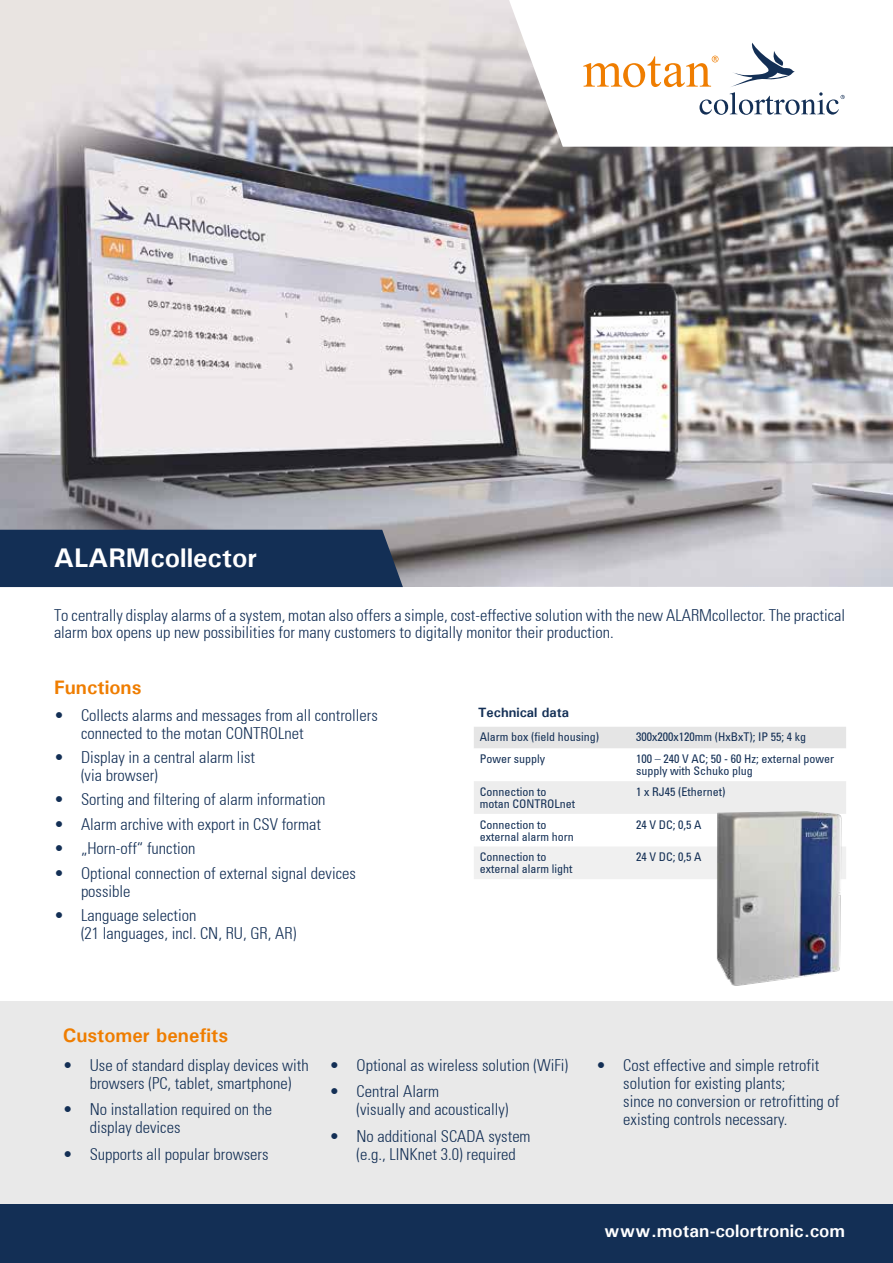
<style>
.page{position:relative;width:893px;height:1263px;background:#fff}
.page>*{position:absolute;margin:0;border:0;box-sizing:border-box;transform-origin:0 0}
.t1{font:700 27px "Univers";color:#fff}
.t2{font:700 19.5px "Univers";color:#ef7d00}
.t3{font:700 18px "Univers";color:#fff}
.t4{font:300 condensed 16.5px/18px "Univers";color:#132f55}
.t5{font:700 13.5px "Univers";color:#132f55}
.t6{font:condensed 12px/12px "Univers";color:#132f55}
</style>
<div class="page">
<img style="left:0;top:0;width:893px;height:586px">
<div style="left:0;top:1001px;width:893px;height:262px;background:#e9e9e9"></div>
<div style="left:0;top:1205px;width:893px;height:58px;background:#132f55"></div>
<div style="left:0;top:530px;width:403px;height:57px;background:#132f55"></div>
<svg style="left:474px;top:727px;width:372px;height:152px"></svg>
<img style="left:715px;top:811px;width:129px;height:175px">
<svg style="left:509px;top:0;width:384px;height:147px"></svg>
<svg style="left:583px;top:43px;width:262px;height:72px"></svg>
<h1 class="t1" style="left:54px;top:541px;width:204px">ALARMcollector</h1>
<p class="t4" style="left:54px;top:607px;width:793px;line-height:16.5px">To centrally display alarms of a system, motan also offers a simple, cost-effective solution with the new ALARMcollector. The practical alarm box opens up new possibilities for many customers to digitally monitor their production.</p>
<p class="t2" style="left:54px;top:675px;width:89px">Functions</p>
<p class="t4" style="left:81px;top:706px;width:298px;text-indent:-27px">• Collects alarms and messages from all controllers connected to the motan CONTROLnet</p>
<p class="t4" style="left:81px;top:748px;width:176px;text-indent:-27px">• Display in a central alarm list (via browser)</p>
<p class="t4" style="left:54px;top:790px;width:273px">• Sorting and filtering of alarm information</p>
<p class="t4" style="left:54px;top:815px;width:269px">• Alarm archive with export in CSV format</p>
<p class="t4" style="left:54px;top:839px;width:143px">• „Horn-off“ function</p>
<p class="t4" style="left:81px;top:863px;width:276px;text-indent:-27px">• Optional connection of external signal devices possible</p>
<p class="t4" style="left:81px;top:906px;width:217px;text-indent:-27px">• Language selection<br>(21 languages, incl. CN, RU, GR, AR)</p>
<p class="t2" style="left:63px;top:1023px;width:167px">Customer benefits</p>
<p class="t5" style="left:478px;top:704px;width:92px">Technical data</p>
<p class="t6" style="left:480px;top:731px;width:121px">Alarm box (field housing)</p>
<p class="t6" style="left:636px;top:731px;width:171px">300x200x120mm (HxBxT); IP 55; 4 kg</p>
<p class="t6" style="left:480px;top:752px;width:67px">Power supply</p>
<p class="t6" style="left:636px;top:752px;width:199px">100 – 240 V AC; 50 - 60 Hz; external power supply with Schuko plug</p>
<p class="t6" style="left:480px;top:785px;width:97px">Connection to motan CONTROLnet</p>
<p class="t6" style="left:636px;top:785px;width:91px">1 x RJ45 (Ethernet)</p>
<p class="t6" style="left:480px;top:818px;width:95px">Connection to external alarm horn</p>
<p class="t6" style="left:636px;top:818px;width:67px">24 V DC; 0,5 A</p>
<p class="t6" style="left:480px;top:850px;width:94px">Connection to external alarm light</p>
<p class="t6" style="left:636px;top:850px;width:67px">24 V DC; 0,5 A</p>
<p class="t4" style="left:63px;top:1056px;width:247px;text-align:center">• Use of standard display devices with browsers (PC, tablet, smartphone)</p>
<p class="t4" style="left:90px;top:1100px;width:184px;text-indent:-27px">• No installation required on the display devices</p>
<p class="t4" style="left:63px;top:1145px;width:207px">• Supports all popular browsers</p>
<p class="t4" style="left:330px;top:1056px;width:240px">• Optional as wireless solution (WiFi)</p>
<p class="t4" style="left:356px;top:1082px;width:154px;text-indent:-27px">• Central Alarm<br>(visually and acoustically)</p>
<p class="t4" style="left:356px;top:1127px;width:176px;text-indent:-27px">• No additional SCADA system (e.g., LINKnet 3.0) required</p>
<p class="t4" style="left:623px;top:1056px;width:218px;text-indent:-27px">• Cost effective and simple retrofit solution for existing plants;<br>since no conversion or retrofitting of existing controls necessary.</p>
<p class="t3" style="left:604px;top:1220px;width:243px">www.motan-colortronic.com</p>
</div>
